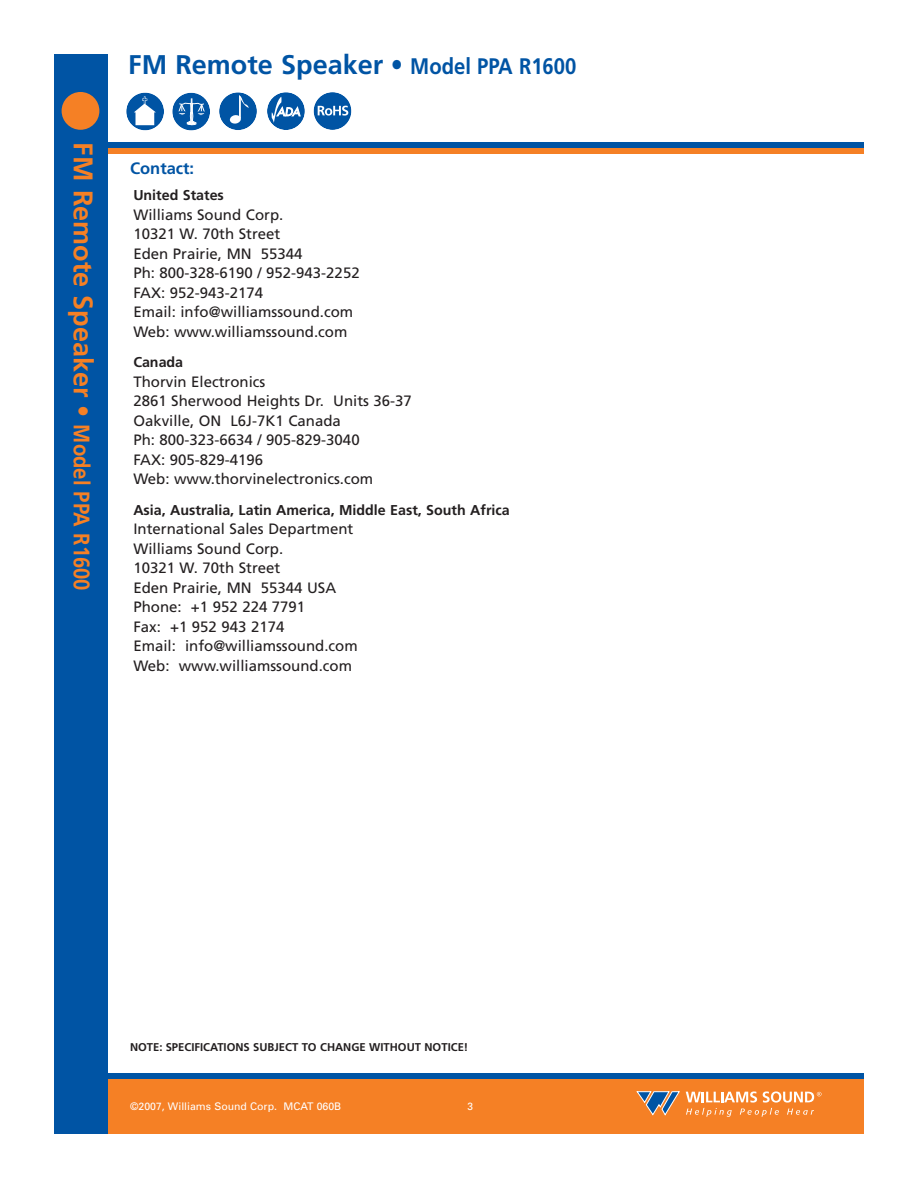
<style>
.page{position:relative;width:918px;height:1188px;background:#fff}
.page>*{position:absolute;margin:0;border:0;box-sizing:border-box;transform-origin:0 0}
.t1{font:700 27px "Frutiger";color:#f58025}
.t2{font:700 27px "Frutiger";color:#0054a4}
.t3{font:700 16.5px "Frutiger";color:#0054a4}
.t4{font:15px/19.5px "Frutiger";color:#231f20}
.t5{font:700 14.25px "Frutiger";color:#231f20}
.t6{font:700 11.25px "Frutiger";color:#231f20}
.t7{font:10.5px "Univers";color:#fff}
.t8{font:10.5px "Univers";color:#fff;scale:.95 1}
.s1{font-size:22.5px}
</style>
<div class="page">
<div style="left:100px;top:1075px;width:764px;height:59px;background:#f58025"></div>
<div style="left:107px;top:148px;width:757px;height:6px;background:#f58025"></div>
<div style="left:107px;top:143px;width:757px;height:5px;background:#0054a4"></div>
<div style="left:107px;top:1073px;width:757px;height:5px;background:#0054a4"></div>
<div style="left:54px;top:54px;width:54px;height:1080px;background:#0054a4"></div>
<div style="left:126px;top:93px;width:38px;height:37px;background:#0054a4;border-radius:50%"></div>
<svg style="left:134px;top:97px;width:22px;height:28px"></svg>
<div style="left:172px;top:93px;width:38px;height:37px;background:#0054a4;border-radius:50%"></div>
<svg style="left:178px;top:98px;width:28px;height:27px"></svg>
<div style="left:219px;top:92px;width:38px;height:38px;background:#0054a4;border-radius:50%"></div>
<svg style="left:230px;top:95px;width:19px;height:29px"></svg>
<div style="left:267px;top:92px;width:38px;height:38px;background:#0054a4;border-radius:50%"></div>
<svg style="left:272px;top:97px;width:29px;height:26px"></svg>
<div style="left:62px;top:92px;width:37px;height:38px;background:#f58025;border-radius:50%"></div>
<svg style="left:637px;top:1092px;width:42px;height:23px"></svg>
<svg style="left:686px;top:1091px;width:136px;height:26px"></svg>
<div style="left:314px;top:92px;width:37px;height:38px;background:#0054a4;border-radius:50%"></div>
<svg style="left:318px;top:106px;width:30px;height:10px"></svg>
<h1 class="t1" style="left:94px;top:142px;width:450px;rotate:90deg">FM Remote Speaker • <span class="s1">Model PPA R1600</span></h1>
<h1 class="t2" style="left:128px;top:54px;width:450px">FM Remote Speaker • <span class="s1">Model PPA R1600</span></h1>
<p class="t3" style="left:130px;top:162px;width:66px">Contact:</p>
<p class="t5" style="left:133px;top:190px;width:92px">United States</p>
<p class="t4" style="left:133px;top:206px;width:228px">Williams Sound Corp.<br>10321 W. 70th Street<br>Eden Prairie, MN 55344<br>Ph: 800-328-6190 / 952-943-2252<br>FAX: 952-943-2174<br>Email: info@williamssound.com<br>Web: www.williamssound.com</p>
<p class="t5" style="left:133px;top:357px;width:51px">Canada</p>
<p class="t4" style="left:133px;top:373px;width:280px">Thorvin Electronics<br>2861 Sherwood Heights Dr. Units 36-37<br>Oakville, ON L6J-7K1 Canada<br>Ph: 800-323-6634 / 905-829-3040<br>FAX: 905-829-4196<br>Web: www.thorvinelectronics.com</p>
<p class="t5" style="left:133px;top:504px;width:378px">Asia, Australia, Latin America, Middle East, South Africa</p>
<p class="t4" style="left:133px;top:520px;width:226px">International Sales Department<br>Williams Sound Corp.<br>10321 W. 70th Street<br>Eden Prairie, MN 55344 USA<br>Phone: +1 952 224 7791<br>Fax: +1 952 943 2174<br>Email: info@williamssound.com<br>Web: www.williamssound.com</p>
<p class="t6" style="left:130px;top:1042px;width:340px">NOTE: SPECIFICATIONS SUBJECT TO CHANGE WITHOUT NOTICE!</p>
<p class="t7" style="left:130px;top:1102px;width:213px">©2007, Williams Sound Corp. MCAT 060B</p>
<p class="t8" style="left:468px;top:1102px;width:7px">3</p>
</div>
